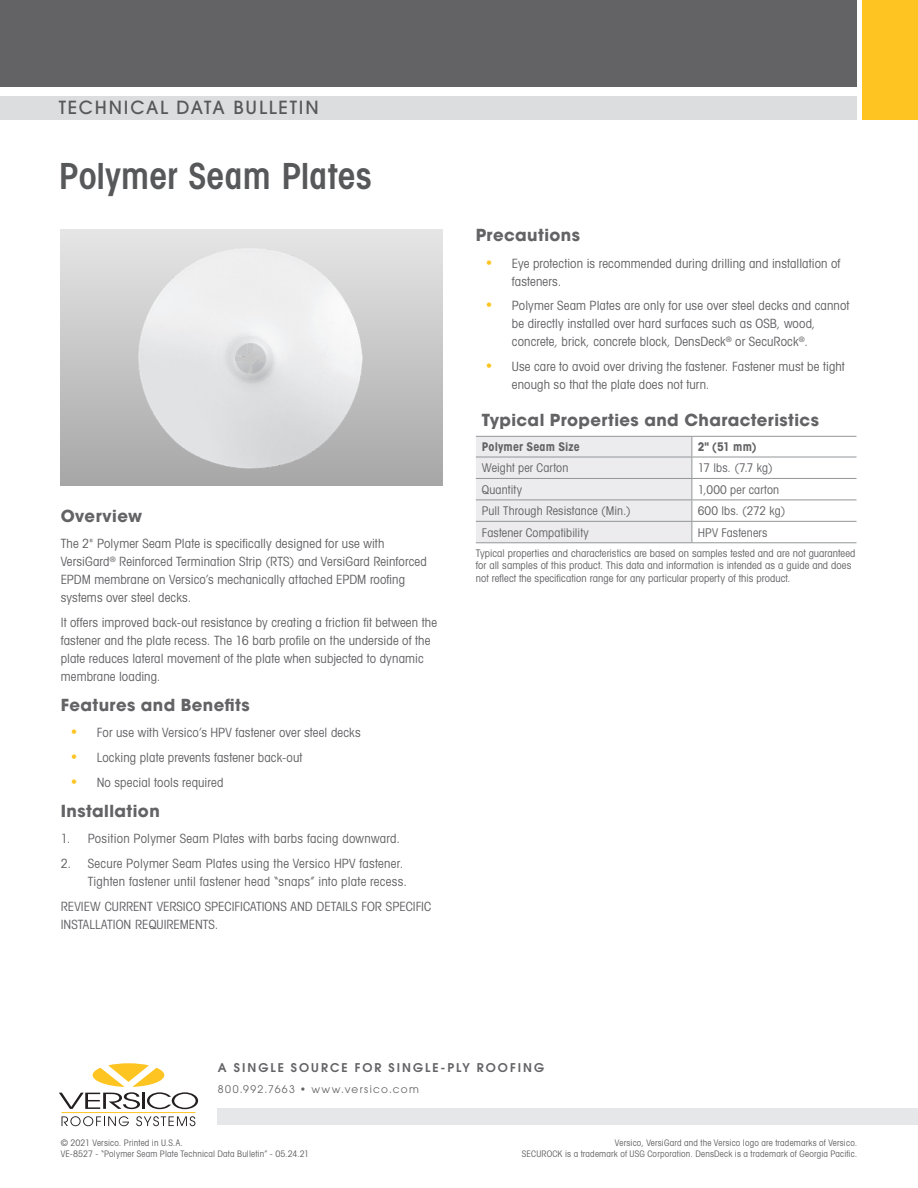
<style>
.page{position:relative;width:918px;height:1188px;background:#fff}
.page>*{position:absolute;margin:0;border:0;box-sizing:border-box;transform-origin:0 0}
.t1{font:600 condensed 36px "Avant Garde";letter-spacing:.005em;color:#57585a}
.t2{font:500 18px "Avant Garde";letter-spacing:.1em;color:#57585a}
.Body_Copy{font:700 16.5px "Avant Garde";letter-spacing:.025em;color:#636366}
.All_Caps_Installatio{font:condensed 12.75px/18px "Avant Garde";letter-spacing:.01em;color:#636366}
.t3{font:condensed 12px "Avant Garde";letter-spacing:.015em;color:#636366}
.t4{font:600 12px "Avant Garde";letter-spacing:.17em;color:#636366}
.t5{font:700 condensed 12px "Avant Garde";letter-spacing:.01em;color:#636366}
.t6{font:condensed 10.5px/12.8px "Avant Garde";letter-spacing:.005em;color:#636366}
.t7{font:10.5px "Avant Garde";letter-spacing:.13em;color:#636366}
.t8{font:condensed 9px "Avant Garde";letter-spacing:.02em;color:#636366}
.s1{font-stretch:normal;font-size:14.25px;color:#fec422}
</style>
<div class="page">
<div style="left:61px;top:230px;width:381px;height:256px;background:linear-gradient(to bottom,#e6e6e6,#a6a6a7)"></div>
<div style="left:0;top:96px;width:856px;height:23px;background:#dcdddf"></div>
<div style="left:0;top:0;width:856px;height:87px;background:#636366"></div>
<div style="left:863px;top:0;width:55px;height:119px;background:#fec422"></div>
<hr style="left:692px;top:436px;width:164px;height:1px;background:#939598">
<hr style="left:692px;top:478px;width:164px;height:1px;background:#939598">
<hr style="left:692px;top:500px;width:164px;height:1px;background:#939598">
<hr style="left:692px;top:521px;width:164px;height:1px;background:#939598">
<hr style="left:692px;top:542px;width:164px;height:1px;background:#939598">
<hr style="left:692px;top:457px;width:164px;height:1px;background:#939598">
<svg style="left:476px;top:436px;width:217px;height:107px;background:#e6e7e9"></svg>
<div style="left:218px;top:1108px;width:700px;height:17px;background:#e6e7e9"></div>
<svg style="left:62px;top:1116px;width:67px;height:10px"></svg>
<svg style="left:136px;top:1116px;width:59px;height:10px"></svg>
<hr style="left:62px;top:1112px;width:133px;height:1px;background:#fec422">
<svg style="left:59px;top:1063px;width:139px;height:46px"></svg>
<img style="left:127px;top:237px;width:249px;height:245px">
<p class="t2" style="left:59px;top:97px;width:261px">TECHNICAL DATA BULLETIN</p>
<p class="t1" style="left:59px;top:154px;width:314px">Polymer Seam Plates</p>
<p class="Body_Copy" style="left:61px;top:505px;width:83px">Overview</p>
<p class="All_Caps_Installatio" style="left:61px;top:535px;width:368px">The 2" Polymer Seam Plate is specifically designed for use with VersiGard<sup>®</sup> Reinforced Termination Strip (RTS) and VersiGard Reinforced EPDM membrane on Versico’s mechanically attached EPDM roofing systems over steel decks.</p>
<p class="All_Caps_Installatio" style="left:61px;top:613px;width:378px">It offers improved back-out resistance by creating a friction fit between the fastener and the plate recess. The 16 barb profile on the underside of the plate reduces lateral movement of the plate when subjected to dynamic membrane loading.</p>
<p class="Body_Copy" style="left:61px;top:694px;width:190px">Features and Benefits</p>
<p class="All_Caps_Installatio" style="left:70px;top:724px;width:292px"><span class="s1">•</span> For use with Versico’s HPV fastener over steel decks</p>
<p class="All_Caps_Installatio" style="left:70px;top:748px;width:234px"><span class="s1">•</span> Locking plate prevents fastener back-out</p>
<p class="All_Caps_Installatio" style="left:70px;top:773px;width:155px"><span class="s1">•</span> No special tools required</p>
<p class="Body_Copy" style="left:61px;top:800px;width:101px">Installation</p>
<p class="All_Caps_Installatio" style="left:61px;top:829px;width:341px">1. Position Polymer Seam Plates with barbs facing downward.</p>
<p class="All_Caps_Installatio" style="left:61px;top:854px;width:348px;text-align:right">2. Secure Polymer Seam Plates using the Versico HPV fastener.<br>Tighten fastener until fastener head “snaps” into plate recess.</p>
<p class="All_Caps_Installatio" style="left:61px;top:897px;width:372px">REVIEW CURRENT VERSICO SPECIFICATIONS AND DETAILS FOR SPECIFIC<br>INSTALLATION REQUIREMENTS.</p>
<p class="Body_Copy" style="left:476px;top:225px;width:106px">Precautions</p>
<p class="All_Caps_Installatio" style="left:512px;top:254px;width:330px;text-indent:-27px"><span class="s1">•</span> Eye protection is recommended during drilling and installation of fasteners.</p>
<p class="All_Caps_Installatio" style="left:512px;top:297px;width:339px;text-indent:-27px"><span class="s1">•</span> Polymer Seam Plates are only for use over steel decks and cannot be directly installed over hard surfaces such as OSB, wood, concrete, brick, concrete block, DensDeck<sup>®</sup> or SecuRock<sup>®</sup>.</p>
<p class="All_Caps_Installatio" style="left:512px;top:357px;width:334px;text-indent:-27px"><span class="s1">•</span> Use care to avoid over driving the fastener. Fastener must be tight enough so that the plate does not turn.</p>
<p class="Body_Copy" style="left:482px;top:410px;width:339px">Typical Properties and Characteristics</p>
<p class="t5" style="left:482px;top:439px;width:99px">Polymer Seam Size</p>
<p class="t5" style="left:698px;top:439px;width:60px">2" (51 mm)</p>
<p class="t3" style="left:482px;top:461px;width:88px">Weight per Carton</p>
<p class="t3" style="left:698px;top:461px;width:77px">17 lbs. (7.7 kg)</p>
<p class="t3" style="left:482px;top:482px;width:42px">Quantity</p>
<p class="t3" style="left:698px;top:482px;width:83px">1,000 per carton</p>
<p class="t3" style="left:482px;top:504px;width:150px">Pull Through Resistance (Min.)</p>
<p class="t3" style="left:698px;top:504px;width:89px">600 lbs. (272 kg)</p>
<p class="t3" style="left:482px;top:525px;width:109px">Fastener Compatibility</p>
<p class="t3" style="left:698px;top:525px;width:71px">HPV Fasteners</p>
<p class="t6" style="left:476px;top:546px;width:381px">Typical properties and characteristics are based on samples tested and are not guaranteed for all samples of this product. This data and information is intended as a guide and does not reflect the specification range for any particular property of this product.</p>
<p class="t4" style="left:218px;top:1060px;width:328px">A SINGLE SOURCE FOR SINGLE-PLY ROOFING</p>
<p class="t7" style="left:218px;top:1083px;width:203px">800.992.7663 • www.versico.com</p>
<p class="t8" style="left:61px;top:1138px;width:124px">© 2021 Versico. Printed in U.S.A.</p>
<p class="t8" style="left:61px;top:1148px;width:250px">VE-8527 - “Polymer Seam Plate Technical Data Bulletin” - 05.24.21</p>
<p class="t8" style="left:615px;top:1138px;width:244px">Versico, VersiGard and the Versico logo are trademarks of Versico.</p>
<p class="t8" style="left:522px;top:1148px;width:337px">SECUROCK is a trademark of USG Corporation. DensDeck is a trademark of Georgia Pacific.</p>
</div>
